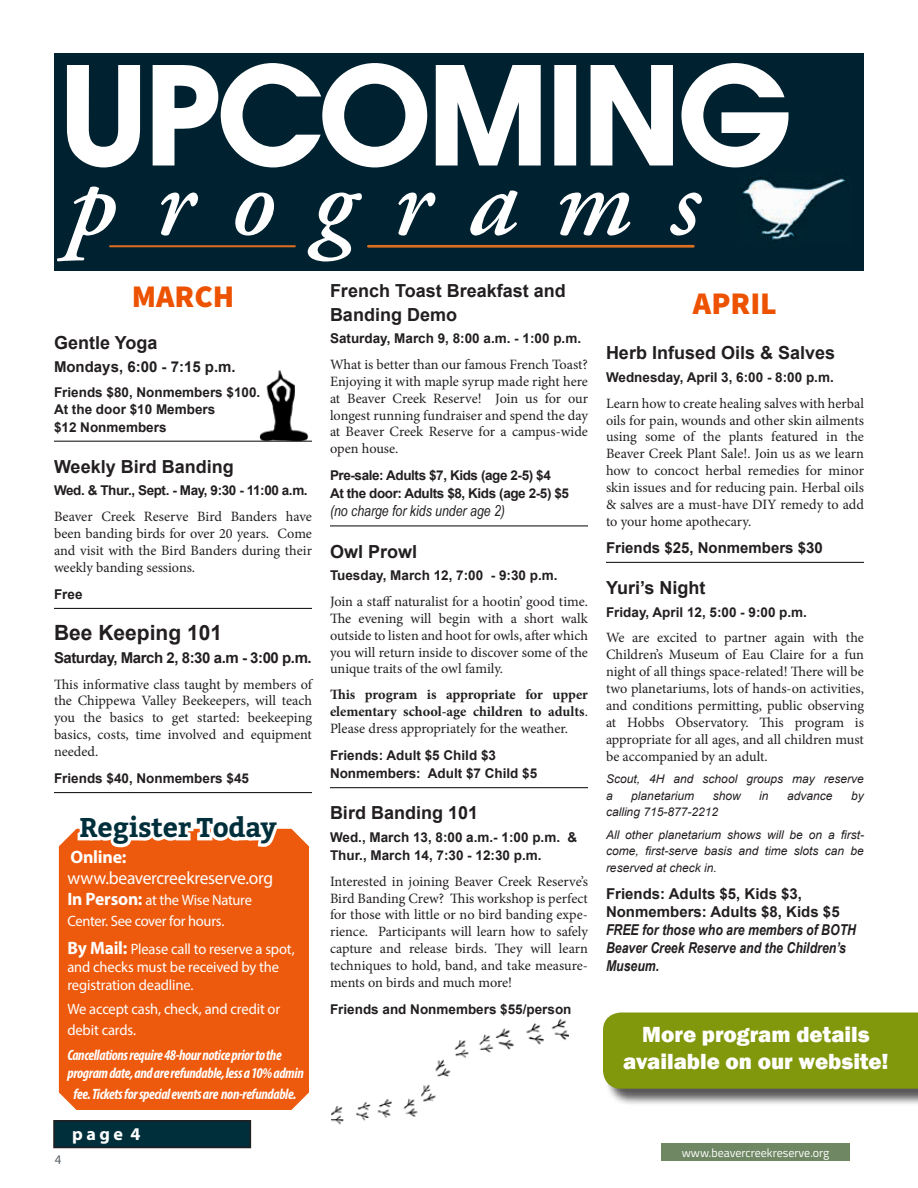
<style>
.page{position:relative;width:918px;height:1188px;background:#fff}
.page>*{position:absolute;margin:0;border:0;box-sizing:border-box;transform-origin:0 0}
.t1{font:900 31.5px "Source Sans Pro";color:#ed5200}
.t2{font:700 27px "Bitter";letter-spacing:-.01em;color:#002f3c}
.t3{font:800 22.5px/27px "Franklin Gothic";color:#fff;text-align:center}
.t4{font:700 21px "Arial";color:#231f20}
.t5{font:700 18px/24px "Arial";color:#231f20}
.t6{font:18px "Myriad Pro";letter-spacing:-.015em;color:#fff}
.t7{font:700 18px "Myriad Pro";letter-spacing:-.01em;color:#fff}
.t8{font:15px/21px "Myriad Pro";letter-spacing:-.015em;color:#fff}
.t9{font:italic 700 condensed 15px/18px "Myriad Pro";letter-spacing:-.025em;color:#fff}
.t10{font:700 15px/18px "Arial";color:#231f20}
.t11{font:italic 700 15px/18px "Arial Narrow";color:#231f20}
.t12{font:700 15px "Arial";letter-spacing:-.03em;color:#231f20}
.t13{font:italic 15px "Arial Narrow";color:#231f20}
.t14{font:14.25px/16.8px "Minion Pro";letter-spacing:-.005em;color:#231f20;text-align:justify}
.t15{font:700 14.25px/16.8px "Minion Pro";color:#231f20;text-align:justify}
.t16{font:700 13.5px/18px "Arial";color:#231f20}
.t17{font:700 13.5px/18px "Arial";letter-spacing:-.03em;color:#231f20}
.t18{font:13.5px "Source Sans Pro";color:#565e63}
.t19{font:italic 12px/16.5px "Arial";color:#231f20}
.t20{font:12px "Titillium";color:#fff}
.s1{font-weight:700;font-size:18px}
.s2{font-weight:400}
</style>
<div class="page">
<div style="left:58px;top:828px;width:251px;height:282px;background:#ed5a0d"></div>
<div style="left:54px;top:53px;width:810px;height:217px;background:#002230"></div>
<img style="left:741px;top:178px;width:105px;height:63px">
<hr style="left:109px;top:245px;width:187px;height:2px;background:#dc6f1f">
<hr style="left:367px;top:245px;width:328px;height:3px;background:#dc6f1f">
<svg style="left:67px;top:65px;width:73px;height:102px"></svg>
<svg style="left:153px;top:63px;width:274px;height:104px"></svg>
<svg style="left:436px;top:65px;width:105px;height:101px"></svg>
<div style="left:554px;top:65px;width:22px;height:101px;background:#fff"></div>
<svg style="left:591px;top:65px;width:82px;height:101px"></svg>
<svg style="left:681px;top:63px;width:108px;height:104px"></svg>
<svg style="left:57px;top:187px;width:59px;height:74px"></svg>
<svg style="left:161px;top:193px;width:37px;height:43px"></svg>
<svg style="left:235px;top:193px;width:39px;height:43px"></svg>
<svg style="left:308px;top:193px;width:54px;height:68px"></svg>
<svg style="left:398px;top:193px;width:37px;height:43px"></svg>
<svg style="left:470px;top:191px;width:48px;height:45px"></svg>
<svg style="left:560px;top:193px;width:70px;height:43px"></svg>
<svg style="left:670px;top:193px;width:32px;height:43px"></svg>
<svg style="left:74px;top:440px;width:209px;height:496px"></svg>
<div style="left:662px;top:1144px;width:188px;height:17px;background:#6f8763"></div>
<img style="left:250px;top:370px;width:62px;height:79px">
<hr style="left:54px;top:441px;width:258px;height:1px;background:#231f20">
<hr style="left:54px;top:608px;width:258px;height:1px;background:#231f20">
<hr style="left:54px;top:792px;width:258px;height:1px;background:#231f20">
<hr style="left:330px;top:525px;width:258px;height:1px;background:#231f20">
<hr style="left:330px;top:787px;width:258px;height:1px;background:#231f20">
<hr style="left:606px;top:562px;width:258px;height:1px;background:#231f20">
<div style="left:604px;top:1014px;width:314px;height:93px;background:#231f20;opacity:.75"></div>
<div style="left:603px;top:1012px;width:315px;height:77px;background:#81980d"></div>
<img style="left:332px;top:1018px;width:236px;height:107px">
<div style="left:54px;top:1121px;width:196px;height:27px;background:#002f3c"></div>
<div style="left:53px;top:1120px;width:198px;height:28px;border:2px solid #231f20"></div>
<h1 class="t1" style="left:132px;top:275px;width:104px">MARCH</h1>
<p class="t5" style="left:54px;top:331px;width:105px">Gentle Yoga</p>
<p class="t10" style="left:54px;top:358px;width:183px">Mondays, 6:00 - 7:15 p.m.</p>
<p class="t16" style="left:54px;top:385px;width:208px;line-height:16.5px">Friends $80, Nonmembers $100.<br>At the door $10 Members</p>
<p class="t16" style="left:54px;top:418px;width:114px">$12 Nonmembers</p>
<p class="t5" style="left:54px;top:455px;width:181px">Weekly Bird Banding</p>
<p class="t17" style="left:54px;top:482px;width:255px">Wed. &amp; Thur., Sept. - May, 9:30 - 11:00 a.m.</p>
<p class="t14" style="left:54px;top:508px;width:260px">Beaver Creek Reserve Bird Banders have been banding birds for over 20 years. Come and visit with the Bird Banders during their weekly banding sessions.</p>
<p class="t16" style="left:54px;top:586px;width:30px">Free</p>
<h3 class="t4" style="left:54px;top:619px;width:170px">Bee Keeping 101</h3>
<p class="t12" style="left:54px;top:647px;width:259px">Saturday, March 2, 8:30 a.m - 3:00 p.m.</p>
<p class="t14" style="left:54px;top:676px;width:260px">This informative class taught by members of the Chippewa Valley Beekeepers, will teach you the basics to get started: beekeeping basics, costs, time involved and equipment needed.</p>
<p class="t16" style="left:54px;top:770px;width:197px">Friends $40, Nonmembers $45</p>
<h2 class="t2" style="left:80px;top:807px;width:199px">Register Today</h2>
<p class="t7" style="left:70px;top:845px;width:58px">Online:</p>
<p class="t6" style="left:67px;top:867px;width:207px">www.beavercreekreserve.org</p>
<p class="t8" style="left:67px;top:890px;width:186px"><span class="s1">In Person:</span> at the Wise Nature<br>Center. See cover for hours.</p>
<p class="t8" style="left:67px;top:939px;width:229px;line-height:18px"><span class="s1">By Mail:</span> Please call to reserve a spot, and checks must be received by the registration deadline.</p>
<p class="t8" style="left:67px;top:998px;width:214px">We accept cash, check, and credit or debit cards.</p>
<p class="t9" style="left:67px;top:1045px;width:238px">Cancellations require 48-hour notice prior to the program date, and are refundable, less a 10% admin</p>
<p class="t9" style="left:73px;top:1084px;width:225px">fee. Tickets for special events are non-refundable.</p>
<p class="t18" style="left:55px;top:1151px;width:8px">4</p>
<p class="t7" style="left:72px;top:1122px;width:70px">page 4</p>
<p class="t5" style="left:330px;top:279px;width:237px">French Toast Breakfast and<br>Banding Demo</p>
<p class="t16" style="left:330px;top:330px;width:253px">Saturday, March 9, 8:00 a.m. - 1:00 p.m.</p>
<p class="t14" style="left:330px;top:356px;width:260px">What is better than our famous French Toast?<br>Enjoying it with maple syrup made right here at Beaver Creek Reserve! Join us for our longest running fundraiser and spend the day at Beaver Creek Reserve for a campus-wide open house.</p>
<p class="t17" style="left:330px;top:467px;width:241px">Pre-sale: Adults $7, Kids (age 2-5) $4<br>At the door: Adults $8, Kids (age 2-5) $5</p>
<p class="t13" style="left:330px;top:501px;width:177px">(no charge for kids under age 2)</p>
<p class="t5" style="left:330px;top:540px;width:89px">Owl Prowl</p>
<p class="t16" style="left:330px;top:567px;width:229px">Tuesday, March 12, 7:00 - 9:30 p.m.</p>
<p class="t14" style="left:330px;top:593px;width:260px">Join a staff naturalist for a hootin’ good time.<br>The evening will begin with a short walk outside to listen and hoot for owls, after which you will return inside to discover some of the unique traits of the owl family.</p>
<p class="t15" style="left:330px;top:686px;width:260px">This program is appropriate for upper elementary school-age children to adults<span class="s2">.<br>Please dress appropriately for the weather.</span></p>
<p class="t16" style="left:330px;top:747px;width:209px">Friends: Adult $5 Child $3<br>Nonmembers: Adult $7 Child $5</p>
<p class="t5" style="left:330px;top:802px;width:150px">Bird Banding 101</p>
<p class="t16" style="left:330px;top:829px;width:249px">Wed., March 13, 8:00 a.m.- 1:00 p.m. &amp;<br>Thur., March 14, 7:30 - 12:30 p.m.</p>
<p class="t14" style="left:330px;top:873px;width:260px">Interested in joining Beaver Creek Reserve’s Bird Banding Crew? This workshop is perfect for those with little or no bird banding expe&shy;rience. Participants will learn how to safely capture and release birds. They will learn techniques to hold, band, and take measure&shy;ments on birds and much more!</p>
<p class="t16" style="left:330px;top:1001px;width:243px">Friends and Nonmembers $55/person</p>
<h1 class="t1" style="left:693px;top:282px;width:86px">APRIL</h1>
<p class="t5" style="left:606px;top:342px;width:231px">Herb Infused Oils &amp; Salves</p>
<p class="t16" style="left:606px;top:368px;width:229px">Wednesday, April 3, 6:00 - 8:00 p.m.</p>
<p class="t14" style="left:606px;top:395px;width:260px">Learn how to create healing salves with herbal oils for pain, wounds and other skin ailments using some of the plants featured in the Beaver Creek Plant Sale!. Join us as we learn how to concoct herbal remedies for minor skin issues and for reducing pain. Herbal oils &amp; salves are a must-have DIY remedy to add to your home apothecary.</p>
<p class="t10" style="left:606px;top:539px;width:218px">Friends $25, Nonmembers $30</p>
<p class="t5" style="left:606px;top:576px;width:101px">Yuri’s Night</p>
<p class="t16" style="left:606px;top:603px;width:203px">Friday, April 12, 5:00 - 9:00 p.m.</p>
<p class="t14" style="left:606px;top:630px;width:260px">We are excited to partner again with the Children’s Museum of Eau Claire for a fun night of all things space-related! There will be two planetariums, lots of hands-on activities, and conditions permitting, public observing at Hobbs Observatory. This program is appropriate for all ages, and all children must be accompanied by an adult.</p>
<p class="t19" style="left:606px;top:771px;width:259px">Scout, 4H and school groups may reserve a</p>
<p class="t19" style="left:631px;top:787px;width:64px">planetarium</p>
<p class="t19" style="left:713px;top:787px;width:30px">show</p>
<p class="t19" style="left:759px;top:787px;width:11px">in</p>
<p class="t19" style="left:787px;top:787px;width:47px">advance</p>
<p class="t19" style="left:851px;top:787px;width:14px">by</p>
<p class="t19" style="left:606px;top:801px;width:260px;line-height:22.5px">calling 715-877-2212<br>All other planetarium shows will be on a first-</p>
<p class="t19" style="left:606px;top:843px;width:259px">come, first-serve basis and time slots can be reserved at check in.</p>
<p class="t10" style="left:606px;top:885px;width:235px">Friends: Adults $5, Kids $3,<br>Nonmembers: Adults $8, Kids $5</p>
<p class="t11" style="left:606px;top:920px;width:252px">FREE for those who are members of BOTH<br>Beaver Creek Reserve and the Children’s<br>Museum.</p>
<h3 class="t3" style="left:623px;top:1021px;width:267px">More program details available on our website!</h3>
<p class="t20" style="left:682px;top:1144px;width:149px">www.beavercreekreserve.org</p>
</div>
